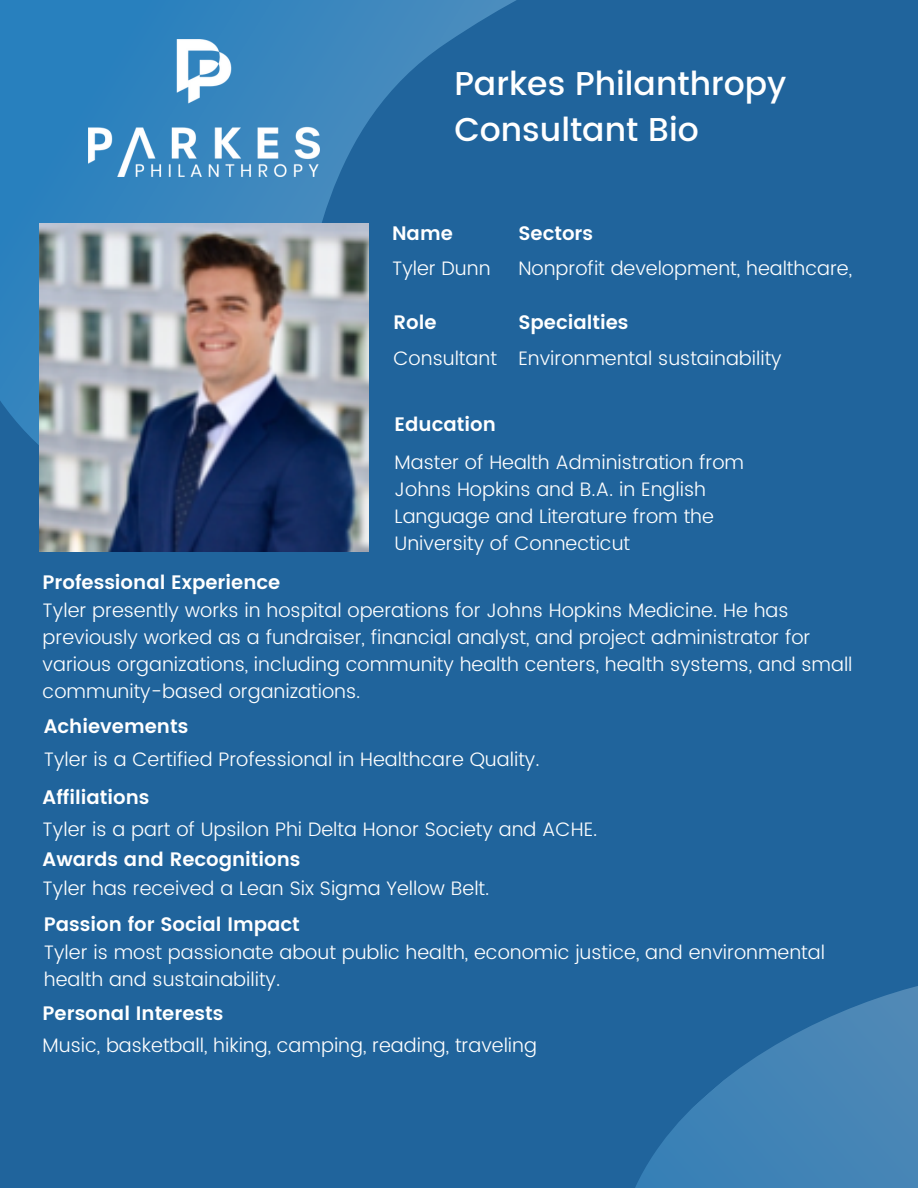
<style>
.page{position:relative;width:918px;height:1188px;background:#20649c}
.page>*{position:absolute;margin:0;border:0;box-sizing:border-box;transform-origin:0 0}
.t1{font:500 33px "Poppins";color:#fff}
.t2{font:300 19.5px/27px "Poppins";color:#fff}
.t3{font:600 19.5px "Poppins";color:#fff}
</style>
<div class="page">
<svg style="left:0;top:0;width:516px;height:552px"></svg>
<img style="left:89px;top:39px;width:230px;height:138px">
<img style="left:40px;top:223px;width:329px;height:329px">
<svg style="left:635px;top:986px;width:283px;height:202px;fill:#4083b6"></svg>
<p class="t1" style="left:454px;top:64px;width:334px">Parkes Philanthropy</p>
<p class="t1" style="left:454px;top:110px;width:246px">Consultant Bio</p>
<p class="t3" style="left:392px;top:222px;width:62px">Name</p>
<p class="t2" style="left:392px;top:254px;width:100px">Tyler Dunn</p>
<p class="t3" style="left:518px;top:222px;width:76px">Sectors</p>
<p class="t2" style="left:518px;top:254px;width:335px">Nonprofit development, healthcare,</p>
<p class="t3" style="left:393px;top:311px;width:45px">Role</p>
<p class="t3" style="left:518px;top:311px;width:112px">Specialties</p>
<p class="t2" style="left:393px;top:345px;width:105px">Consultant</p>
<p class="t3" style="left:395px;top:413px;width:103px">Education</p>
<p class="t2" style="left:518px;top:345px;width:265px">Environmental sustainability</p>
<p class="t3" style="left:43px;top:571px;width:239px">Professional Experience</p>
<p class="t2" style="left:395px;top:449px;width:351px">Master of Health Administration from<br>Johns Hopkins and B.A. in English<br>Language and Literature from the<br>University of Connecticut</p>
<p class="t2" style="left:43px;top:597px;width:811px">Tyler presently works in hospital operations for Johns Hopkins Medicine. He has previously worked as a fundraiser, financial analyst, and project administrator for various organizations, including community health centers, health systems, and small community-based organizations.</p>
<p class="t3" style="left:44px;top:715px;width:146px">Achievements</p>
<p class="t2" style="left:44px;top:746px;width:497px">Tyler is a Certified Professional in Healthcare Quality.</p>
<p class="t3" style="left:43px;top:786px;width:108px">Affiliations</p>
<p class="t2" style="left:43px;top:816px;width:556px">Tyler is a part of Upsilon Phi Delta Honor Society and ACHE.</p>
<p class="t3" style="left:43px;top:848px;width:259px">Awards and Recognitions</p>
<p class="t2" style="left:43px;top:875px;width:448px">Tyler has received a Lean Six Sigma Yellow Belt.</p>
<p class="t3" style="left:44px;top:913px;width:258px">Passion for Social Impact</p>
<p class="t2" style="left:44px;top:938px;width:783px">Tyler is most passionate about public health, economic justice, and environmental health and sustainability.</p>
<p class="t3" style="left:43px;top:1002px;width:182px">Personal Interests</p>
<p class="t2" style="left:43px;top:1032px;width:496px">Music, basketball, hiking, camping, reading, traveling</p>
</div>
